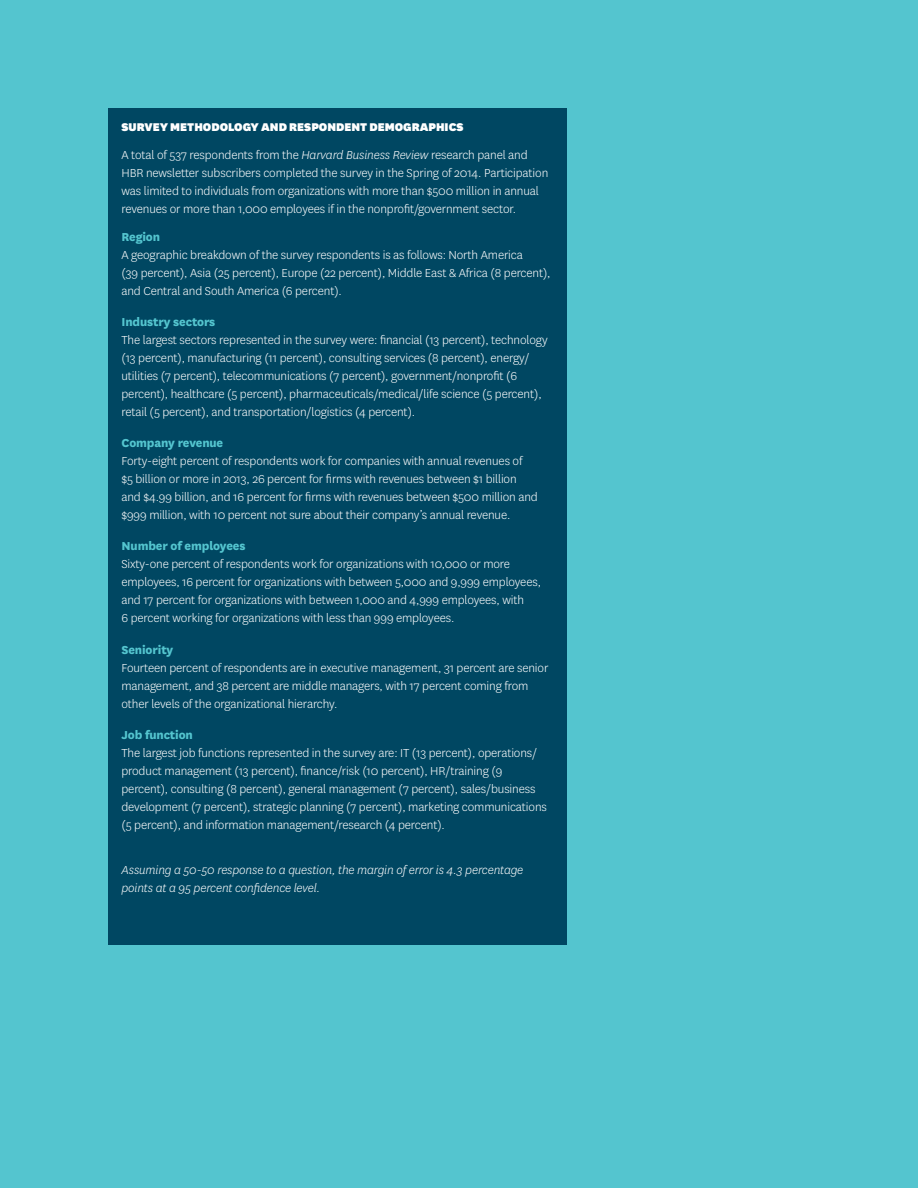
<style>
.page{position:relative;width:918px;height:1188px;background:#54c5cf}
.page>*{position:absolute;margin:0;border:0;box-sizing:border-box;transform-origin:0 0}
.body{font:300 13.5px/18px "National HBR";letter-spacing:-.01em;color:#fff}
.body-2{font:italic 300 13.5px/18px "National HBR";letter-spacing:-.01em;color:#fff}
.body-3{font:800 13.5px "National HBR";letter-spacing:-.01em;color:#54c5cf}
.d-hed{font:900 13.2px "National HBR";color:#fff}
.s1{font-style:italic}
</style>
<div class="page">
<div style="left:108px;top:108px;width:459px;height:837px;background:#004762"></div>
<p class="d-hed" style="left:122px;top:118px;width:344px">SURVEY METHODOLOGY AND RESPONDENT DEMOGRAPHICS</p>
<p class="body" style="left:122px;top:146px;width:428px">A total of 537 respondents from the <span class="s1">Harvard Business Review</span> research panel and HBR newsletter subscribers completed the survey in the Spring of 2014. Participation was limited to individuals from organizations with more than $500 million in annual revenues or more than 1,000 employees if in the nonprofit/government sector.</p>
<p class="body-3" style="left:122px;top:227px;width:40px">Region</p>
<p class="body" style="left:122px;top:245px;width:431px">A geographic breakdown of the survey respondents is as follows: North America<br>(39 percent), Asia (25 percent), Europe (22 percent), Middle East &amp; Africa (8 percent), and Central and South America (6 percent).</p>
<p class="body-3" style="left:122px;top:312px;width:95px">Industry sectors</p>
<p class="body" style="left:122px;top:330px;width:428px">The largest sectors represented in the survey were: financial (13 percent), technology (13 percent), manufacturing (11 percent), consulting services (8 percent), energy/ utilities (7 percent), telecommunications (7 percent), government/nonprofit (6 percent), healthcare (5 percent), pharmaceuticals/medical/life science (5 percent), retail (5 percent), and transportation/logistics (4 percent).</p>
<p class="body-3" style="left:122px;top:433px;width:103px">Company revenue</p>
<p class="body" style="left:122px;top:452px;width:418px">Forty-eight percent of respondents work for companies with annual revenues of<br>$5 billion or more in 2013, 26 percent for firms with revenues between $1 billion and $4.99 billion, and 16 percent for firms with revenues between $500 million and $999 million, with 10 percent not sure about their company’s annual revenue.</p>
<p class="body-3" style="left:122px;top:537px;width:126px">Number of employees</p>
<p class="body" style="left:122px;top:555px;width:421px">Sixty-one percent of respondents work for organizations with 10,000 or more employees, 16 percent for organizations with between 5,000 and 9,999 employees, and 17 percent for organizations with between 1,000 and 4,999 employees, with<br>6 percent working for organizations with less than 999 employees.</p>
<p class="body-3" style="left:122px;top:640px;width:53px">Seniority</p>
<p class="body" style="left:122px;top:658px;width:428px">Fourteen percent of respondents are in executive management, 31 percent are senior management, and 38 percent are middle managers, with 17 percent coming from other levels of the organizational hierarchy.</p>
<p class="body-3" style="left:122px;top:725px;width:73px">Job function</p>
<p class="body" style="left:122px;top:743px;width:427px">The largest job functions represented in the survey are: IT (13 percent), operations/ product management (13 percent), finance/risk (10 percent), HR/training (9 percent), consulting (8 percent), general management (7 percent), sales/business development (7 percent), strategic planning (7 percent), marketing communications (5 percent), and information management/research (4 percent).</p>
<p class="body-2" style="left:122px;top:860px;width:403px">Assuming a 50-50 response to a question, the margin of error is 4.3 percentage points at a 95 percent confidence level.</p>
</div>
